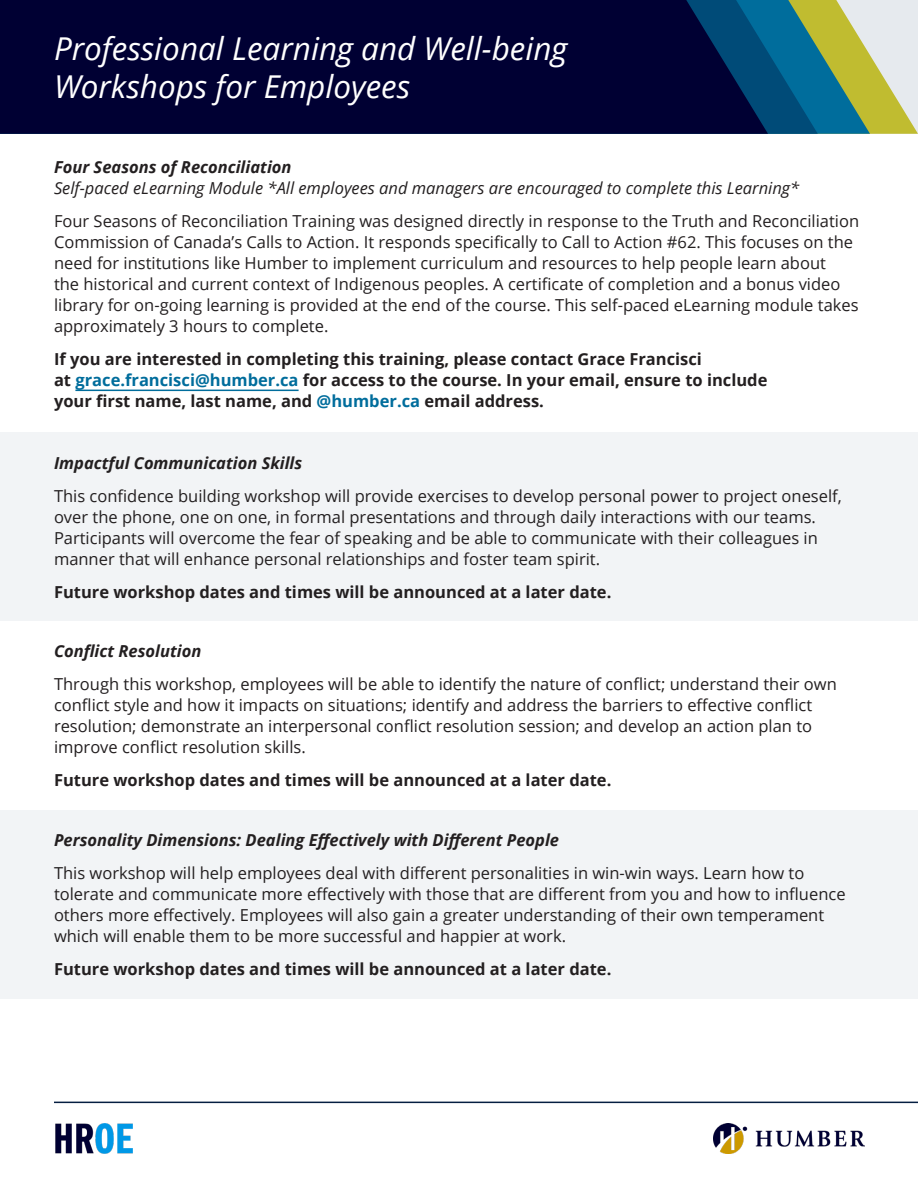
<style>
.page{position:relative;width:918px;height:1188px;background:#fff}
.page>*{position:absolute;margin:0;border:0;box-sizing:border-box;transform-origin:0 0}
.t1{font:italic 31.5px/37.8px "Open Sans";color:#fff}
.t2{font:16.5px/21px "Open Sans";color:#231f20}
.t3{font:700 16.5px/21px "Open Sans";color:#231f20}
.t4{font:italic 16.5px/21px "Open Sans";color:#231f20}
.t5{font:italic 700 16.5px "Open Sans";color:#231f20}
.s1{font-weight:700}
.s2{color:#006d9c}
</style>
<div class="page">
<img style="left:55px;top:1124px;width:78px;height:29px">
<img style="left:714px;top:1123px;width:150px;height:30px">
<div style="left:0;top:810px;width:918px;height:189px;background:#f2f4f6"></div>
<div style="left:0;top:432px;width:918px;height:189px;background:#f2f4f6"></div>
<svg style="left:870px;top:0;width:48px;height:134px;background:#dadcb6"></svg>
<svg style="left:818px;top:0;width:52px;height:134px;background:#88a96b"></svg>
<svg style="left:768px;top:0;width:50px;height:134px;background:#146b85"></svg>
<div style="left:0;top:0;width:768px;height:134px;background:#003"></div>
<hr style="left:75px;top:390px;width:224px;height:1px;background:#006d9c">
<hr style="left:54px;top:1102px;width:864px;height:1px;background:#051e41">
<h2 class="t1" style="left:54px;top:29px;width:515px">Professional Learning and Well-being<br>Workshops for Employees</h2>
<h3 class="t4" style="left:54px;top:156px;width:747px"><span class="s1">Four Seasons of Reconciliation<br></span>Self-paced eLearning Module *All employees and managers are encouraged to complete this Learning*</h3>
<p class="t2" style="left:54px;top:210px;width:807px">Four Seasons of Reconciliation Training was designed directly in response to the Truth and Reconciliation Commission of Canada’s Calls to Action. It responds specifically to Call to Action #62. This focuses on the need for institutions like Humber to implement curriculum and resources to help people learn about<br>the historical and current context of Indigenous peoples. A certificate of completion and a bonus video library for on-going learning is provided at the end of the course. This self-paced eLearning module takes approximately 3 hours to complete.</p>
<p class="t3" style="left:54px;top:348px;width:715px">If you are interested in completing this training, please contact Grace Francisci<br>at <span class="s2">grace.francisci@humber.ca</span> for access to the course. In your email, ensure to include your first name, last name, and <span class="s2">@humber.ca</span> email address.</p>
<h3 class="t5" style="left:54px;top:451px;width:250px">Impactful Communication Skills</h3>
<p class="t2" style="left:54px;top:485px;width:789px">This confidence building workshop will provide exercises to develop personal power to project oneself, over the phone, one on one, in formal presentations and through daily interactions with our teams.<br>Participants will overcome the fear of speaking and be able to communicate with their colleagues in manner that will enhance personal relationships and foster team spirit.</p>
<p class="t3" style="left:54px;top:581px;width:559px">Future workshop dates and times will be announced at a later date.</p>
<h3 class="t5" style="left:54px;top:640px;width:149px">Conflict Resolution</h3>
<p class="t2" style="left:54px;top:673px;width:784px">Through this workshop, employees will be able to identify the nature of conflict; understand their own conflict style and how it impacts on situations; identify and address the barriers to effective conflict resolution; demonstrate an interpersonal conflict resolution session; and develop an action plan to improve conflict resolution skills.</p>
<p class="t3" style="left:54px;top:769px;width:559px">Future workshop dates and times will be announced at a later date.</p>
<h3 class="t5" style="left:54px;top:829px;width:507px">Personality Dimensions: Dealing Effectively with Different People</h3>
<p class="t2" style="left:54px;top:862px;width:793px">This workshop will help employees deal with different personalities in win-win ways. Learn how to tolerate and communicate more effectively with those that are different from you and how to influence others more effectively. Employees will also gain a greater understanding of their own temperament which will enable them to be more successful and happier at work.</p>
<p class="t3" style="left:54px;top:958px;width:559px">Future workshop dates and times will be announced at a later date.</p>
</div>
